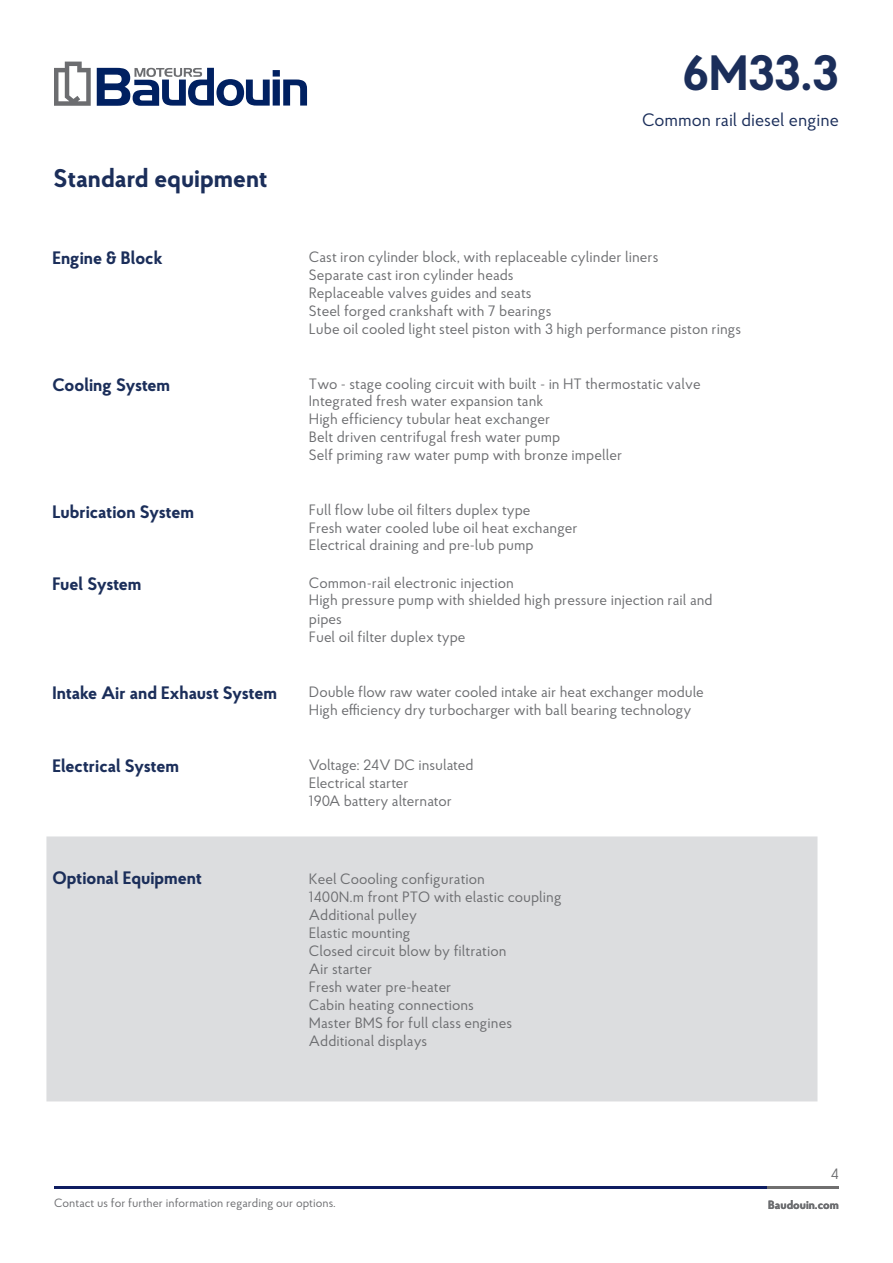
<style>
.page{position:relative;width:893px;height:1263px;background:#fff}
.page>*{position:absolute;margin:0;border:0;box-sizing:border-box;transform-origin:0 0}
.t1{font:700 49.5px "Proba Pro";color:#1b2e5a}
.t2{font:700 25.5px "Proba Pro";color:#1b2e5a}
.t3{font:700 18px "Proba Pro";color:#1b2e5a}
.t4{font:18px "Proba Pro";color:#1b2e5a}
.t5{font:15px/18px "Proba Pro";color:#6c6d70}
.t6{font:12px "Proba Pro";color:#6c6d70}
.t7{font:700 12px "Proba Pro";color:#6c6d70}
</style>
<div class="page">
<hr style="left:54px;top:1186px;width:715px;height:3px;background:#0e1d61">
<hr style="left:768px;top:1186px;width:71px;height:3px;background:#706f6f">
<svg style="left:97px;top:68px;width:210px;height:38px"></svg>
<svg style="left:54px;top:62px;width:37px;height:44px"></svg>
<div style="left:46px;top:836px;width:771px;height:265px;background:#dcdddf"></div>
<p class="t2" style="left:54px;top:161px;width:215px">Standard equipment</p>
<p class="t1" style="left:683px;top:39px;width:158px">6M33.3</p>
<p class="t4" style="left:642px;top:108px;width:198px">Common rail diesel engine</p>
<p class="t3" style="left:52px;top:245px;width:112px">Engine &amp; Block</p>
<p class="t5" style="left:309px;top:247px;width:351px">Cast iron cylinder block, with replaceable cylinder liners</p>
<p class="t5" style="left:309px;top:265px;width:206px">Separate cast iron cylinder heads</p>
<p class="t5" style="left:309px;top:283px;width:224px">Replaceable valves guides and seats</p>
<p class="t5" style="left:309px;top:301px;width:244px">Steel forged crankshaft with 7 bearings</p>
<p class="t5" style="left:309px;top:319px;width:434px">Lube oil cooled light steel piston with 3 high performance piston rings</p>
<p class="t3" style="left:52px;top:372px;width:119px">Cooling System</p>
<p class="t5" style="left:309px;top:374px;width:393px">Two - stage cooling circuit with built - in HT thermostatic valve Integrated fresh water expansion tank<br>High efficiency tubular heat exchanger<br>Belt driven centrifugal fresh water pump<br>Self priming raw water pump with bronze impeller</p>
<p class="t3" style="left:52px;top:499px;width:143px">Lubrication System</p>
<p class="t5" style="left:309px;top:501px;width:270px;line-height:17.2px">Full flow lube oil filters duplex type<br>Fresh water cooled lube oil heat exchanger<br>Electrical draining and pre-lub pump</p>
<p class="t3" style="left:52px;top:572px;width:91px">Fuel System</p>
<p class="t5" style="left:309px;top:574px;width:405px;line-height:17.2px">Common-rail electronic injection<br>High pressure pump with shielded high pressure injection rail and</p>
<p class="t5" style="left:309px;top:609px;width:158px">pipes<br>Fuel oil filter duplex type</p>
<p class="t3" style="left:52px;top:680px;width:226px">Intake Air and Exhaust System</p>
<p class="t5" style="left:309px;top:682px;width:396px">Double flow raw water cooled intake air heat exchanger module</p>
<p class="t5" style="left:309px;top:700px;width:384px">High efficiency dry turbocharger with ball bearing technology</p>
<p class="t3" style="left:52px;top:753px;width:128px">Electrical System</p>
<p class="t5" style="left:309px;top:755px;width:166px">Voltage: 24V DC insulated</p>
<p class="t5" style="left:309px;top:773px;width:101px">Electrical starter</p>
<p class="t5" style="left:309px;top:791px;width:144px">190A battery alternator</p>
<p class="t3" style="left:52px;top:866px;width:151px">Optional Equipment</p>
<p class="t5" style="left:309px;top:869px;width:254px">Keel Coooling configuration<br>1400N.m front PTO with elastic coupling<br>Additional pulley<br>Elastic mounting<br>Closed circuit blow by filtration<br>Air starter<br>Fresh water pre-heater<br>Cabin heating connections<br>Master BMS for full class engines<br>Additional displays</p>
<p class="t6" style="left:54px;top:1195px;width:283px">Contact us for further information regarding our options.</p>
<p class="t5" style="left:831px;top:1164px;width:10px">4</p>
<p class="t7" style="left:768px;top:1197px;width:72px">Baudouin.com</p>
</div>
